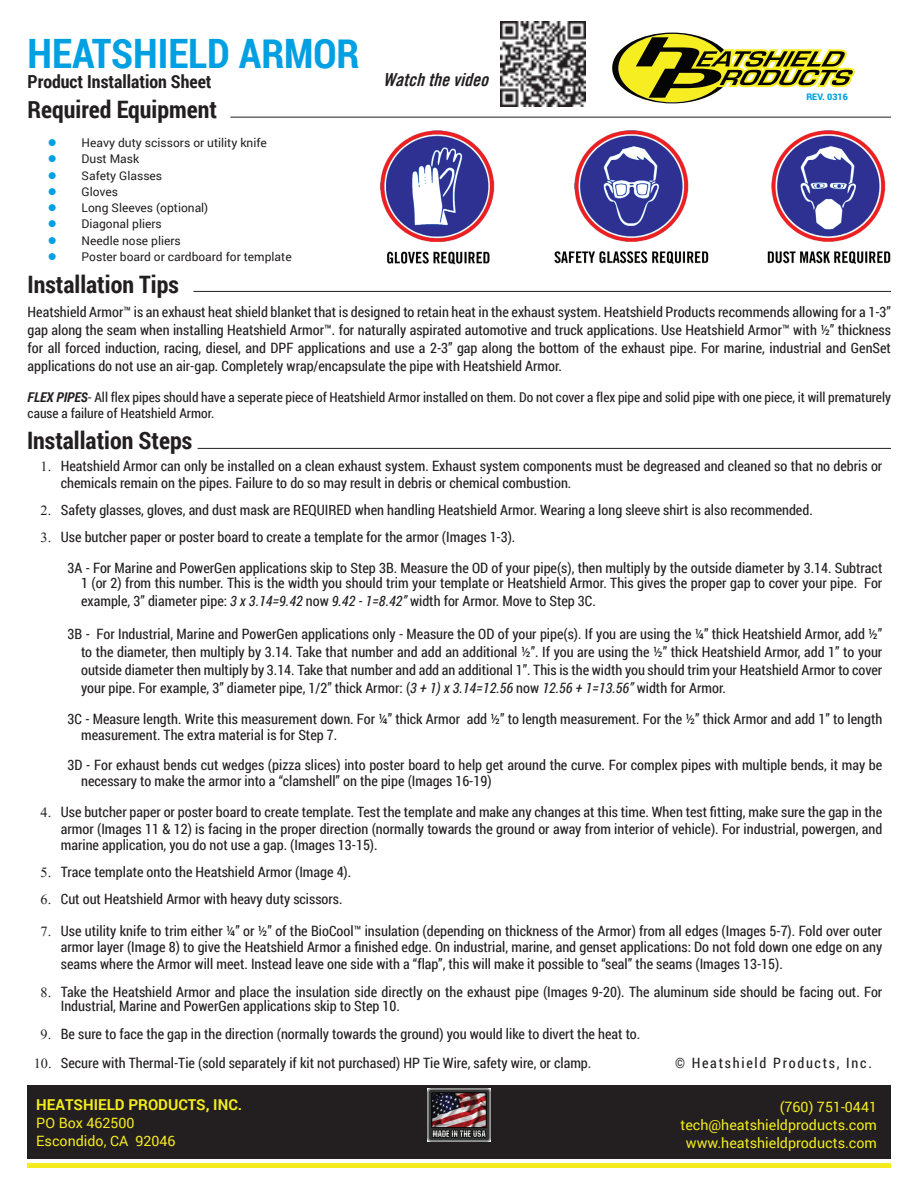
<style>
.page{position:relative;width:918px;height:1188px;background:#fff}
.page>*{position:absolute;margin:0;border:0;box-sizing:border-box;transform-origin:0 0}
.t1{font:700 40.5px "Roboto Condensed";color:#00a0e2}
.t2{font:700 24px "Roboto Condensed";color:#231f20}
.t3{font:700 18px "Roboto Condensed";color:#231f20}
.t4{font:italic 18px "Trade Gothic Bold Cond Twenty";color:#231f20}
.t5{font:700 15px "Roboto";color:#f4ec1f}
.t6{font:14.25px/18px "Roboto Condensed";color:#231f20}
.t7{font:14.25px/18px "Roboto";color:#f4ec1f}
.t8{font:14.25px "Roboto Condensed";letter-spacing:.12em;color:#231f20}
.t9{font:13.5px/16.2px "Roboto Condensed";color:#231f20}
.t10{font:12px "Roboto";color:#231f20}
.t11{font:900 9px "Roboto";color:#00a0e2}
.s1{color:#00a0e2}
.s2{font-weight:700;font-style:italic}
.s3{font-style:italic}
</style>
<div class="page">
<svg style="left:612px;top:33px;width:243px;height:70px"></svg>
<img style="left:379px;top:130px;width:512px;height:135px">
<div style="left:27px;top:1085px;width:864px;height:74px;background:#231f20"></div>
<hr style="left:27px;top:1163px;width:864px;height:4px;background:#f4ec1f">
<img style="left:428px;top:1089px;width:62px;height:52px">
<img style="left:501px;top:21px;width:85px;height:85px">
<hr style="left:230px;top:117px;width:661px;height:1px;background:#231f20">
<hr style="left:193px;top:291px;width:698px;height:1px;background:#231f20">
<hr style="left:198px;top:448px;width:693px;height:1px;background:#231f20">
<h1 class="t1" style="left:28px;top:25px;width:333px">HEATSHIELD ARMOR</h1>
<p class="t3" style="left:28px;top:69px;width:186px">Product Installation Sheet</p>
<h2 class="t2" style="left:28px;top:93px;width:191px">Required Equipment</h2>
<p class="t10" style="left:48px;top:134px;width:220px"><span class="s1">●</span> Heavy duty scissors or utility knife</p>
<p class="t10" style="left:48px;top:151px;width:93px"><span class="s1">●</span> Dust Mask</p>
<p class="t10" style="left:48px;top:167px;width:116px"><span class="s1">●</span> Safety Glasses</p>
<p class="t10" style="left:48px;top:183px;width:72px"><span class="s1">●</span> Gloves</p>
<p class="t10" style="left:48px;top:199px;width:162px"><span class="s1">●</span> Long Sleeves (optional)</p>
<p class="t10" style="left:48px;top:216px;width:115px"><span class="s1">●</span> Diagonal pliers</p>
<p class="t10" style="left:48px;top:232px;width:135px"><span class="s1">●</span> Needle nose pliers</p>
<p class="t10" style="left:48px;top:248px;width:245px"><span class="s1">●</span> Poster board or cardboard for template</p>
<p class="t4" style="left:383px;top:68px;width:112px">Watchthevideo</p>
<p class="t11" style="left:806px;top:90px;width:43px">REV. 0316</p>
<h2 class="t2" style="left:28px;top:267px;width:153px">Installation Tips</h2>
<p class="t6" style="left:28px;top:302px;width:865px;text-align:justify">Heatshield Armor™ is an exhaust heat shield blanket that is designed to retain heat in the exhaust system. Heatshield Products recommends allowing for a 1-3” gap along the seam when installing Heatshield Armor™. for naturally aspirated automotive and truck applications. Use Heatshield Armor™ with ½” thickness for all forced induction, racing, diesel, and DPF applications and use a 2-3” gap along the bottom of the exhaust pipe. For marine, industrial and GenSet applications do not use an air-gap. Completely wrap/encapsulate the pipe with Heatshield Armor.</p>
<p class="t9" style="left:28px;top:389px;width:865px"><span class="s2">FLEX PIPES</span>- All flex pipes should have a seperate piece of Heatshield Armor installed on them. Do not cover a flex pipe and solid pipe with one piece, it will prematurely cause a failure of Heatshield Armor.</p>
<h2 class="t2" style="left:27px;top:423px;width:167px">Installation Steps</h2>
<p class="t6" style="left:61px;top:458px;width:823px;line-height:16.5px">Heatshield Armor can only be installed on a clean exhaust system. Exhaust system components must be degreased and cleaned so that no debris or chemicals remain on the pipes. Failure to do so may result in debris or chemical combustion.</p>
<p class="t6" style="left:61px;top:500px;width:754px">Safety glasses, gloves, and dust mask are REQUIRED when handling Heatshield Armor. Wearing a long sleeve shirt is also recommended.</p>
<p class="t6" style="left:68px;top:521px;width:816px;line-height:30.8px;text-indent:-27px">✓ Use butcher paper or poster board to create a template for the armor (Images 1-3).<br>3A - For Marine and PowerGen applications skip to Step 3B. Measure the OD of your pipe(s), then multiply by the outside diameter by 3.14. Subtract</p>
<p class="t6" style="left:81px;top:574px;width:803px">1 (or 2) from this number. This is the width you should trim your template or Heatshield Armor. This gives the proper gap to cover your pipe. For example, 3” diameter pipe: <span class="s3">3 x 3.14=9.42</span> now <span class="s3">9.42 - 1=8.42”</span> width for Armor. Move to Step 3C.</p>
<p class="t6" style="left:81px;top:625px;width:803px;text-align:justify;text-indent:-13px">3B - For Industrial, Marine and PowerGen applications only - Measure the OD of your pipe(s). If you are using the ¼” thick Heatshield Armor, add ½” to the diameter, then multiply by 3.14. Take that number and add an additional ½”. If you are using the ½” thick Heatshield Armor, add 1” to your outside diameter then multiply by 3.14. Take that number and add an additional 1”. This is the width you should trim your Heatshield Armor to cover your pipe. For example, 3” diameter pipe, 1/2” thick Armor: (<span class="s3">3 + 1) x 3.14=12.56</span> now <span class="s3">12.56 + 1=13.56”</span> width for Armor.</p>
<p class="t6" style="left:81px;top:711px;width:803px;line-height:15.8px;text-indent:-13px">3C - Measure length. Write this measurement down. For ¼” thick Armor add ½” to length measurement. For the ½” thick Armor and add 1” to length measurement. The extra material is for Step 7.</p>
<p class="t6" style="left:81px;top:757px;width:803px;line-height:15.8px;text-indent:-13px">3D - For exhaust bends cut wedges (pizza slices) into poster board to help get around the curve. For complex pipes with multiple bends, it may be necessary to make the armor into a “clamshell” on the pipe (Images 16-19)</p>
<p class="t6" style="left:61px;top:804px;width:823px;line-height:16.5px;text-align:justify;text-indent:-20px">✔ Use butcher paper or poster board to create template. Test the template and make any changes at this time. When test fitting, make sure the gap in the armor (Images 11 &amp; 12) is facing in the proper direction (normally towards the ground or away from interior of vehicle). For industrial, powergen, and marine application, you do not use a gap. (Images 13-15).</p>
<p class="t6" style="left:61px;top:858px;width:292px;line-height:27px">Trace template onto the Heatshield Armor (Image 4).<br>Cut out Heatshield Armor with heavy duty scissors.</p>
<p class="t6" style="left:61px;top:922px;width:823px;line-height:16.5px;text-align:justify">Use utility knife to trim either ¼” or ½” of the BioCool™ insulation (depending on thickness of the Armor) from all edges (Images 5-7). Fold over outer armor layer (Image 8) to give the Heatshield Armor a finished edge. On industrial, marine, and genset applications: Do not fold down one edge on any seams where the Armor will meet. Instead leave one side with a “flap”, this will make it possible to “seal” the seams (Images 13-15).</p>
<p class="t6" style="left:61px;top:985px;width:823px;line-height:13.5px">Take the Heatshield Armor and place the insulation side directly on the exhaust pipe (Images 9-20). The aluminum side should be facing out. For<br>Industrial, Marine and PowerGen applications skip to Step 10.</p>
<p class="t6" style="left:61px;top:1020px;width:581px;line-height:28.5px">Be sure to face the gap in the direction (normally towards the ground) you would like to divert the heat to.<br>Secure with Thermal-Tie (sold separately if kit not purchased) HP Tie Wire, safety wire, or clamp.</p>
<p class="t8" style="left:675px;top:1053px;width:198px">© Heatshield Products, Inc.</p>
<p class="t5" style="left:36px;top:1094px;width:207px">HEATSHIELD PRODUCTS, INC.</p>
<p class="t7" style="left:36px;top:1113px;width:141px">PO Box 462500<br>Escondido, CA 92046</p>
<p class="t7" style="left:680px;top:1097px;width:198px;text-align:right">(760) 751-0441 tech@heatshieldproducts.com www.heatshieldproducts.com</p>
</div>
